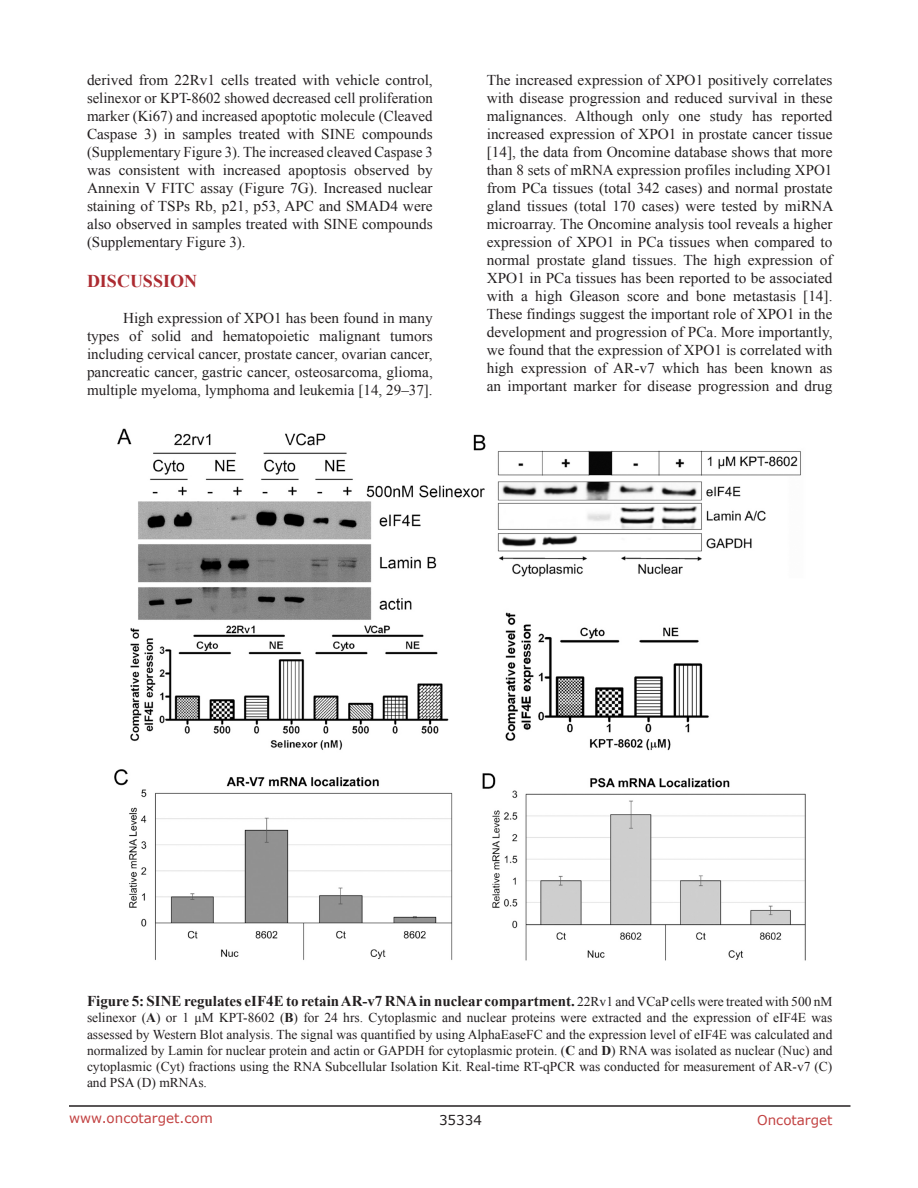
<style>
.page{position:relative;width:918px;height:1188px;background:#fff}
.page>*{position:absolute;margin:0;border:0;box-sizing:border-box;transform-origin:0 0}
.Heading{font:700 18px "Times New Roman";color:#ac2b31}
.BodyText{font:15px/18px "Times New Roman";color:#231f20;text-align:justify}
.Figuretrx{font:700 15px "Times New Roman";color:#231f20}
.Figuretrx-2{font:13.5px/16.2px "Times New Roman";color:#231f20;text-align:justify}
.t1{font:13.5px "Verdana";color:#c24141}
.t2{font:13.5px "Verdana";color:#231f20}
.s1{font-weight:400;font-size:13.5px}
.s2{font-weight:700}
</style>
<div class="page">
<hr style="left:69px;top:1105px;width:781px;height:2px;background:#231f20">
<img style="left:114px;top:428px;width:692px;height:533px">
<p class="BodyText" style="left:87px;top:71px;width:347px">derived from 22Rv1 cells treated with vehicle control, selinexor or KPT-8602 showed decreased cell proliferation marker (Ki67) and increased apoptotic molecule (Cleaved Caspase 3) in samples treated with SINE compounds (Supplementary Figure 3). The increased cleaved Caspase 3 was consistent with increased apoptosis observed by Annexin V FITC assay (Figure 7G). Increased nuclear staining of TSPs Rb, p21, p53, APC and SMAD4 were also observed in samples treated with SINE compounds (Supplementary Figure 3).</p>
<p class="Heading" style="left:87px;top:269px;width:112px">DISCUSSION</p>
<p class="BodyText" style="left:87px;top:309px;width:347px;text-indent:36px">High expression of XPO1 has been found in many types of solid and hematopoietic malignant tumors including cervical cancer, prostate cancer, ovarian cancer, pancreatic cancer, gastric cancer, osteosarcoma, glioma, multiple myeloma, lymphoma and leukemia [14, 29–37].</p>
<p class="BodyText" style="left:487px;top:71px;width:348px">The increased expression of XPO1 positively correlates with disease progression and reduced survival in these malignances. Although only one study has reported increased expression of XPO1 in prostate cancer tissue [14], the data from Oncomine database shows that more than 8 sets of mRNA expression profiles including XPO1 from PCa tissues (total 342 cases) and normal prostate gland tissues (total 170 cases) were tested by miRNA microarray. The Oncomine analysis tool reveals a higher expression of XPO1 in PCa tissues when compared to normal prostate gland tissues. The high expression of XPO1 in PCa tissues has been reported to be associated with a high Gleason score and bone metastasis [14].<br>These findings suggest the important role of XPO1 in the development and progression of PCa. More importantly, we found that the expression of XPO1 is correlated with high expression of AR-v7 which has been known as an important marker for disease progression and drug</p>
<p class="Figuretrx" style="left:87px;top:991px;width:747px">Figure 5: SINE regulates eIF4E to retain AR-v7 RNA in nuclear compartment. <span class="s1">22Rv1 and VCaP cells were treated with 500 nM</span></p>
<p class="Figuretrx-2" style="left:87px;top:1010px;width:747px">selinexor (<span class="s2">A</span>) or 1 μM KPT-8602 (<span class="s2">B</span>) for 24 hrs. Cytoplasmic and nuclear proteins were extracted and the expression of eIF4E was assessed by Western Blot analysis. The signal was quantified by using AlphaEaseFC and the expression level of eIF4E was calculated and normalized by Lamin for nuclear protein and actin or GAPDH for cytoplasmic protein. (<span class="s2">C</span> and <span class="s2">D</span>) RNA was isolated as nuclear (Nuc) and cytoplasmic (Cyt) fractions using the RNA Subcellular Isolation Kit. Real-time RT-qPCR was conducted for measurement of AR-v7 (C) and PSA (D) mRNAs.</p>
<p class="t1" style="left:69px;top:1109px;width:145px">www.oncotarget.com</p>
<p class="t2" style="left:439px;top:1111px;width:44px">35334</p>
<p class="t1" style="left:757px;top:1111px;width:77px">Oncotarget</p>
</div>
